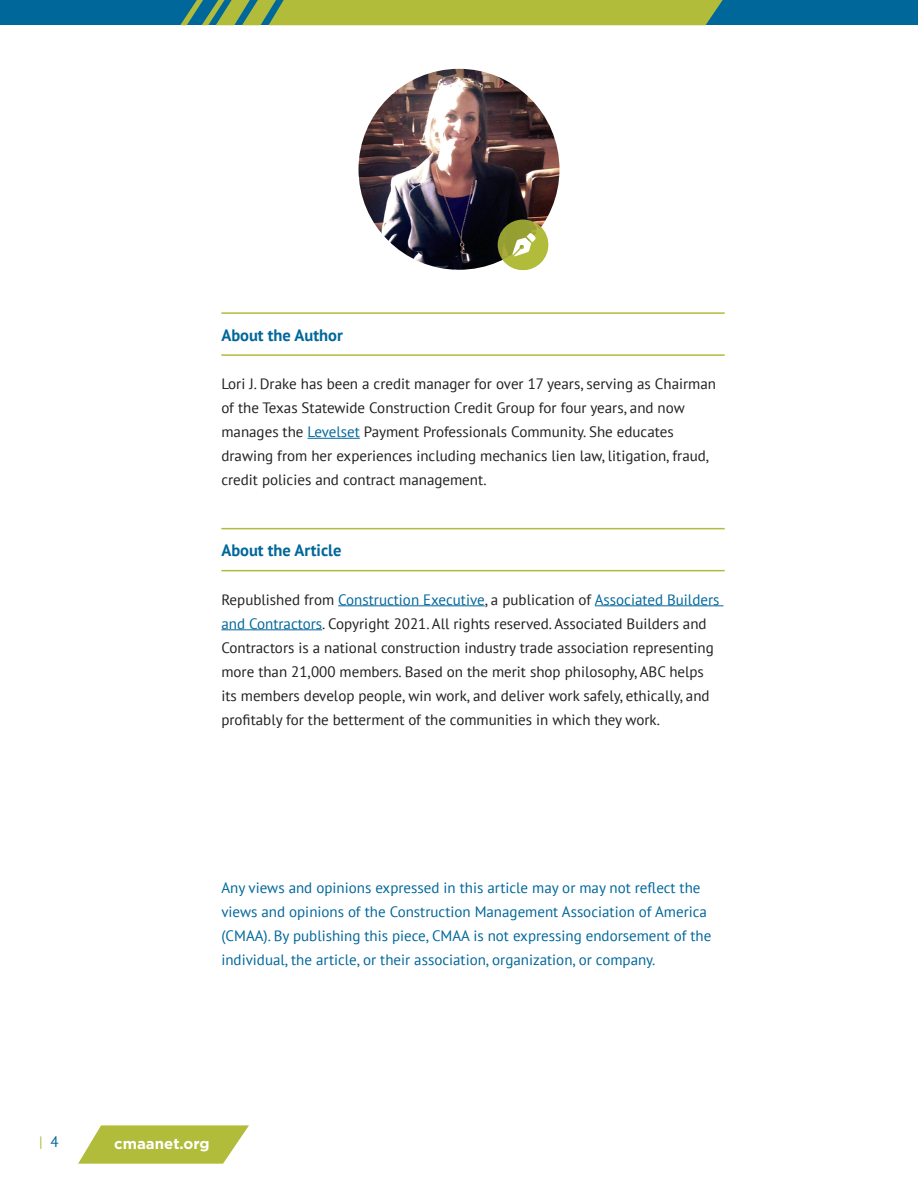
<style>
.page{position:relative;width:918px;height:1188px;background:#fff}
.page>*{position:absolute;margin:0;border:0;box-sizing:border-box;transform-origin:0 0}
.Heading_2{font:700 16.5px "PT Sans";color:#00679b}
.BodyText{font:15px/24px "PT Sans";color:#231f20}
.Heading_4{font:15px/24px "PT Sans";color:#00679b}
.t1{font:700 15px "Gotham";color:#fff}
.t2{font:15px "PT Sans";color:#b0bc3a}
.s1{color:#00679b}
</style>
<div class="page">
<svg style="left:78px;top:1125px;width:171px;height:39px;background:#bcc659"></svg>
<div style="left:0;top:0;width:918px;height:25px;background:#00679b"></div>
<svg style="left:180px;top:0;width:543px;height:25px;background:#9db343"></svg>
<hr style="left:221px;top:312px;width:504px;height:2px;background:#b0bc3a">
<hr style="left:221px;top:354px;width:504px;height:2px;background:#b0bc3a">
<hr style="left:308px;top:438px;width:52px;height:1px;background:#00679b">
<hr style="left:221px;top:528px;width:504px;height:1px;background:#b0bc3a">
<hr style="left:221px;top:570px;width:504px;height:1px;background:#b0bc3a">
<hr style="left:338px;top:605px;width:147px;height:1px;background:#00679b">
<hr style="left:595px;top:605px;width:128px;height:1px;background:#00679b">
<hr style="left:221px;top:629px;width:101px;height:1px;background:#00679b">
<img style="left:359px;top:69px;width:200px;height:201px;border-radius:100px">
<svg style="left:498px;top:220px;width:50px;height:50px"></svg>
<svg style="left:503px;top:227px;width:45px;height:43px"></svg>
<p class="Heading_2" style="left:221px;top:324px;width:123px">About the Author</p>
<p class="BodyText" style="left:221px;top:372px;width:496px">Lori J. Drake has been a credit manager for over 17 years, serving as Chairman of the Texas Statewide Construction Credit Group for four years, and now manages the <span class="s1">Levelset</span> Payment Professionals Community. She educates drawing from her experiences including mechanics lien law, litigation, fraud, credit policies and contract management.</p>
<p class="Heading_2" style="left:221px;top:540px;width:121px">About the Article</p>
<p class="BodyText" style="left:221px;top:587px;width:500px">Republished from <span class="s1">Construction Executive</span>, a publication of <span class="s1">Associated Builders and Contractors</span>. Copyright 2021. All rights reserved. Associated Builders and Contractors is a national construction industry trade association representing more than 21,000 members. Based on the merit shop philosophy, ABC helps its members develop people, win work, and deliver work safely, ethically, and profitably for the betterment of the communities in which they work.</p>
<p class="Heading_4" style="left:221px;top:875px;width:492px">Any views and opinions expressed in this article may or may not reflect the views and opinions of the Construction Management Association of America (CMAA). By publishing this piece, CMAA is not expressing endorsement of the individual, the article, or their association, organization, or company.</p>
<p class="t2" style="left:39px;top:1132px;width:21px">| <span class="s1">4</span></p>
<p class="t1" style="left:114px;top:1134px;width:97px">cmaanet.org</p>
</div>
